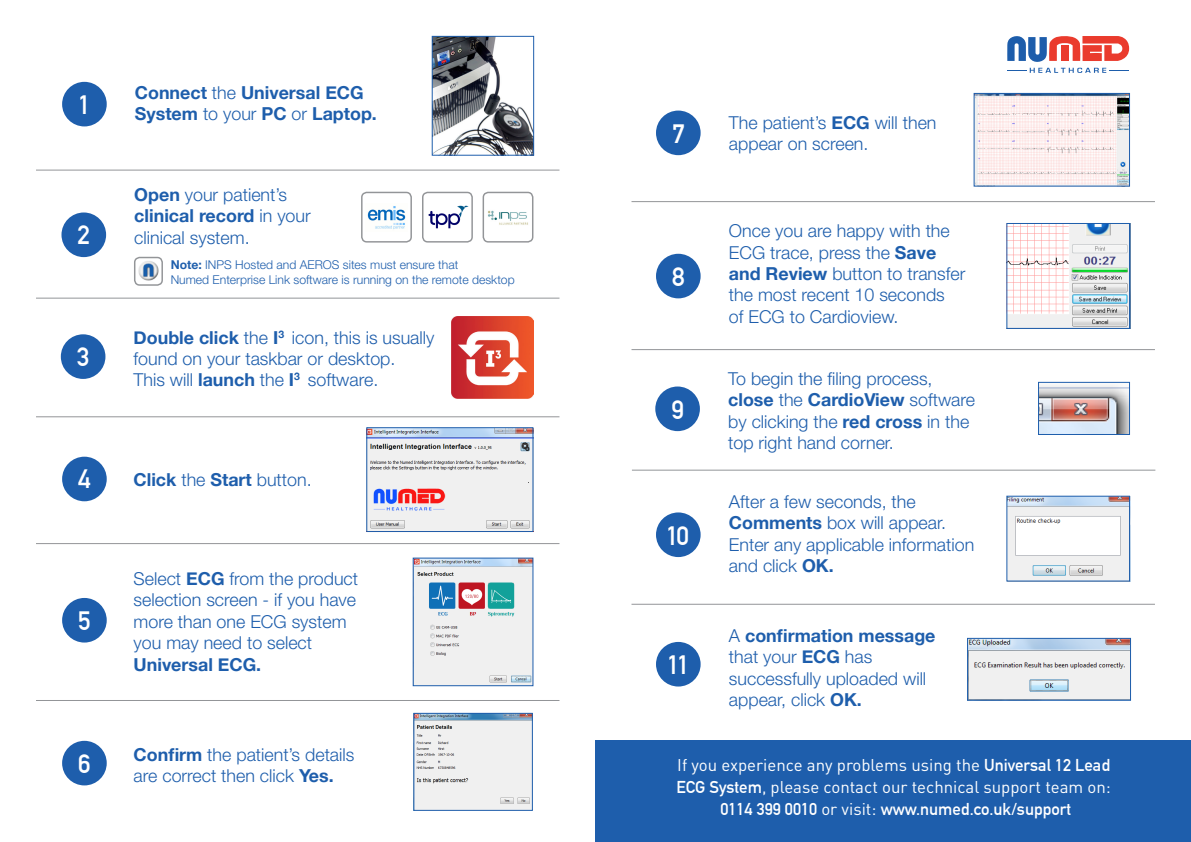
<style>
.page{position:relative;width:1191px;height:842px;background:#fff}
.page>*{position:absolute;margin:0;border:0;box-sizing:border-box;transform-origin:0 0}
.t1{font:700 26px "DIN Alternate";color:#fff}
.t2{font:300 17.8px/21.4px "Helvetica Neue";color:#1e5eac}
.t3{font:700 17.8px/21.4px "Helvetica Neue";color:#1e5eac}
.t4{font:16.8px/22px "DIN Pro";color:#fff;text-align:center}
.t5{font:300 12.2px/14.6px "Helvetica Neue";color:#1e5eac}
.s1{font-weight:300}
.s2{font-weight:700}
.s3{font-family:"DIN Alternate";font-weight:700}
</style>
<div class="page">
<img style="left:975px;top:95px;width:153px;height:90px">
<img style="left:488px;top:210px;width:40px;height:15px">
<div style="left:62px;top:82px;width:45px;height:44px;background:#1e5eac;border-radius:50%"></div>
<div style="left:61px;top:212px;width:45px;height:45px;background:#1e5eac;border-radius:50%"></div>
<img style="left:434px;top:38px;width:98px;height:116px">
<div style="left:61px;top:334px;width:44px;height:45px;background:#1e5eac;border-radius:50%"></div>
<div style="left:62px;top:457px;width:45px;height:44px;background:#1e5eac;border-radius:50%"></div>
<div style="left:62px;top:598px;width:45px;height:44px;background:#1e5eac;border-radius:50%"></div>
<div style="left:62px;top:741px;width:45px;height:44px;background:#1e5eac;border-radius:50%"></div>
<div style="left:656px;top:111px;width:44px;height:44px;background:#1e5eac;border-radius:50%"></div>
<div style="left:656px;top:254px;width:44px;height:44px;background:#1e5eac;border-radius:50%"></div>
<div style="left:655px;top:386px;width:45px;height:45px;background:#1e5eac;border-radius:50%"></div>
<div style="left:656px;top:512px;width:44px;height:45px;background:#1e5eac;border-radius:50%"></div>
<div style="left:656px;top:642px;width:44px;height:44px;background:#1e5eac;border-radius:50%"></div>
<div style="left:361px;top:192px;width:51px;height:51px;border:1px solid #939598;border-radius:5px"></div>
<img style="left:367px;top:206px;width:39px;height:24px">
<div style="left:422px;top:192px;width:51px;height:51px;border:1px solid #939598;border-radius:5px"></div>
<img style="left:428px;top:205px;width:40px;height:24px">
<div style="left:482px;top:192px;width:51px;height:51px;border:1px solid #939598;border-radius:5px"></div>
<img style="left:452px;top:317px;width:81px;height:82px">
<img style="left:368px;top:429px;width:163px;height:101px">
<img style="left:415px;top:560px;width:116px;height:124px">
<img style="left:415px;top:715px;width:116px;height:94px">
<img style="left:1008px;top:225px;width:120px;height:102px">
<img style="left:1040px;top:385px;width:88px;height:48px">
<img style="left:1008px;top:498px;width:120px;height:81px">
<img style="left:969px;top:640px;width:160px;height:59px">
<div style="left:595px;top:741px;width:596px;height:101px;background:#1e5eac"></div>
<svg style="left:1007px;top:36px;width:122px;height:37px"></svg>
<hr style="left:36px;top:170px;width:523px;height:1px;background:#939598">
<hr style="left:36px;top:298px;width:523px;height:1px;background:#939598">
<hr style="left:36px;top:416px;width:523px;height:1px;background:#939598">
<hr style="left:36px;top:543px;width:523px;height:1px;background:#939598">
<hr style="left:36px;top:700px;width:523px;height:1px;background:#939598">
<hr style="left:631px;top:201px;width:524px;height:1px;background:#939598">
<hr style="left:631px;top:349px;width:524px;height:1px;background:#939598">
<hr style="left:632px;top:470px;width:523px;height:1px;background:#939598">
<hr style="left:631px;top:604px;width:524px;height:1px;background:#939598">
<div style="left:967px;top:638px;width:164px;height:63px;border:1px solid #1e5eac"></div>
<div style="left:1006px;top:496px;width:124px;height:85px;border:1px solid #1e5eac"></div>
<div style="left:1038px;top:382px;width:92px;height:53px;border:1px solid #1e5eac"></div>
<div style="left:1006px;top:223px;width:124px;height:106px;border:1px solid #1e5eac"></div>
<div style="left:973px;top:93px;width:157px;height:94px;border:1px solid #1e5eac"></div>
<div style="left:432px;top:36px;width:102px;height:120px;border:1px solid #1e5eac"></div>
<div style="left:413px;top:713px;width:120px;height:98px;border:1px solid #1e5eac"></div>
<div style="left:413px;top:558px;width:120px;height:128px;border:1px solid #1e5eac"></div>
<div style="left:366px;top:427px;width:167px;height:105px;border:1px solid #1e5eac"></div>
<img style="left:138px;top:261px;width:21px;height:20px">
<div style="left:134px;top:257px;width:29px;height:29px;border:1px solid #939598;border-radius:5px"></div>
<p class="t1" style="left:78px;top:85px;width:14px">1</p>
<p class="t1" style="left:78px;top:215px;width:14px">2</p>
<p class="t1" style="left:77px;top:337px;width:14px">3</p>
<p class="t3" style="left:135px;top:82px;width:243px">Connect <span class="s1">the</span> Universal ECG<br>System <span class="s1">to your</span> PC <span class="s1">or</span> Laptop.</p>
<p class="t2" style="left:134px;top:183px;width:178px"><span class="s2">Open</span> your patient’s <span class="s2">clinical record</span> in your clinical system.</p>
<p class="t5" style="left:171px;top:257px;width:345px"><span class="s2">Note:</span> INPS Hosted and AEROS sites must ensure that<br>Numed Enterprise Link software is running on the remote desktop</p>
<p class="t2" style="left:134px;top:326px;width:302px"><span class="s2">Double click</span> the <span class="s2">I</span><sup>3</sup> icon, this is usually found on your taskbar or desktop.<br>This will <span class="s2">launch</span> the <span class="s2">I</span><sup>3</sup> software.</p>
<p class="t1" style="left:78px;top:459px;width:14px">4</p>
<p class="t3" style="left:133px;top:468px;width:180px">Click <span class="s1">the</span> Start <span class="s1">button.</span></p>
<p class="t1" style="left:78px;top:601px;width:14px">5</p>
<p class="t2" style="left:134px;top:567px;width:226px">Select <span class="s2">ECG</span> from the product selection screen - if you have more than one ECG system you may need to select</p>
<p class="t3" style="left:134px;top:653px;width:129px">Universal ECG.</p>
<p class="t1" style="left:78px;top:743px;width:14px">6</p>
<p class="t2" style="left:134px;top:743px;width:222px"><span class="s2">Confirm</span> the patient’s details are correct then click <span class="s2">Yes.</span></p>
<p class="t1" style="left:672px;top:114px;width:14px">7</p>
<p class="t2" style="left:729px;top:112px;width:209px">The patient’s <span class="s2">ECG</span> will then appear on screen.</p>
<p class="t1" style="left:672px;top:257px;width:14px">8</p>
<p class="t1" style="left:671px;top:390px;width:14px">9</p>
<p class="t1" style="left:666px;top:516px;width:24px">10</p>
<p class="t1" style="left:667px;top:645px;width:24px">11</p>
<p class="t2" style="left:729px;top:220px;width:238px">Once you are happy with the<br>ECG trace, press the <span class="s2">Save and Review</span> button to transfer the most recent 10 seconds<br>of ECG to Cardioview.</p>
<p class="t2" style="left:728px;top:368px;width:248px">To begin the filing process, <span class="s2">close</span> the <span class="s2">CardioView</span> software by clicking the <span class="s2">red cross</span> in the top right hand corner.</p>
<p class="t2" style="left:729px;top:490px;width:247px">After a few seconds, the<br><span class="s2">Comments</span> box will appear.<br>Enter any applicable information and click <span class="s2">OK.</span></p>
<p class="t2" style="left:729px;top:624px;width:208px">A <span class="s2">confirmation message </span>that your <span class="s2">ECG</span> has successfully uploaded will appear, click <span class="s2">OK.</span></p>
<p class="t4" style="left:676px;top:753px;width:436px">If you experience any problems using the <span class="s3">Universal 12 Lead<br>ECG System</span>, please contact our technical support team on:<br><span class="s3">0114 399 0010</span> or visit: <span class="s3">www.numed.co.uk/support</span></p>
</div>
